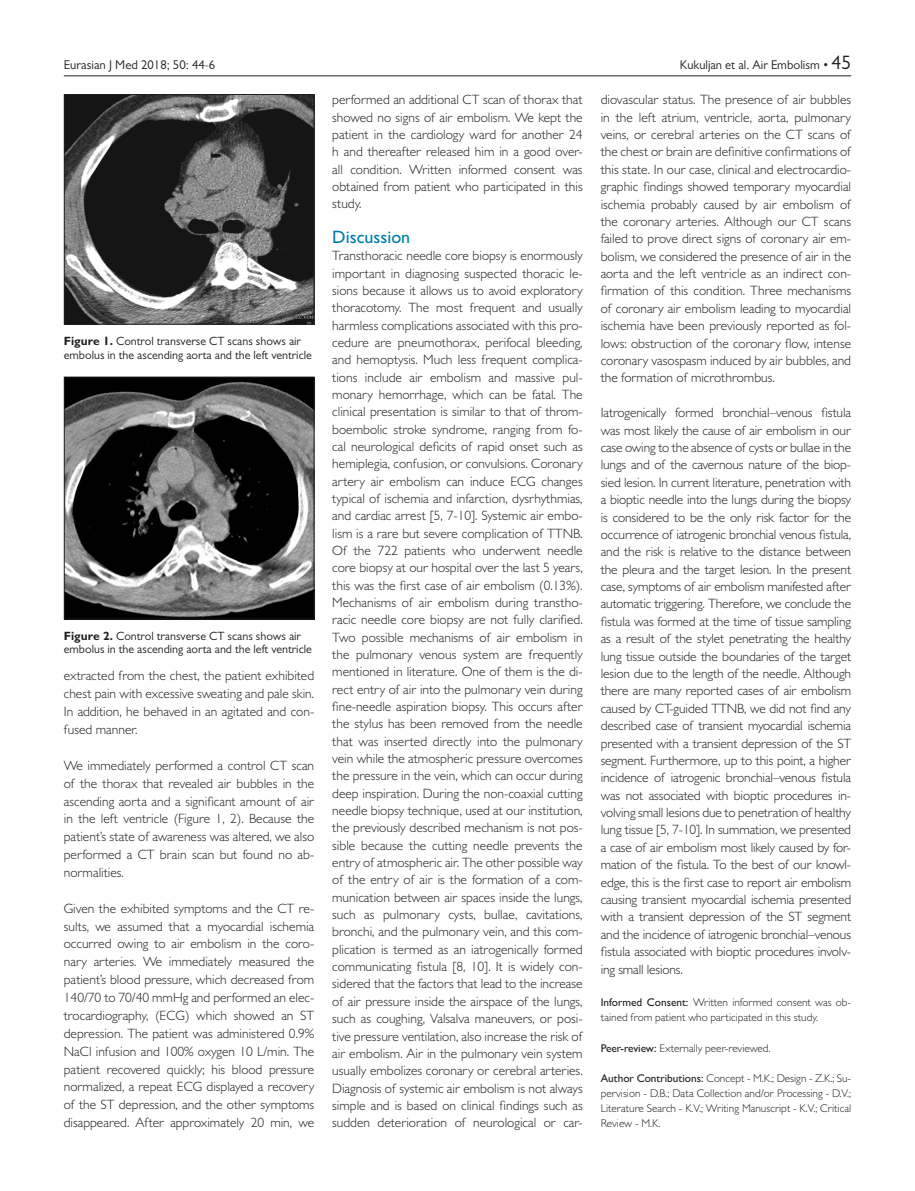
<style>
.page{position:relative;width:915px;height:1191px;background:#fff}
.page>*{position:absolute;margin:0;border:0;box-sizing:border-box;transform-origin:0 0}
.t1{font:500 18px "Gill Sans MT Pro";color:#007dad}
.t2{font:300 13.5px/17.4px "Gill Sans MT Pro";color:#231f20;text-align:justify}
.t3{font:12.75px "Gill Sans MT Pro";color:#231f20}
.t4{font:12px/13.5px "Gill Sans MT Pro";color:#231f20}
.t5{font:300 11.25px/15.1px "Gill Sans MT Pro";color:#231f20}
.s1{font-size:19.5px}
.s2{font-weight:700}
.s3{font-weight:500}
</style>
<div class="page">
<hr style="left:64px;top:76px;width:786px;height:1px;background:#231f20">
<img style="left:66px;top:96px;width:246px;height:226px">
<div style="left:64px;top:94px;width:250px;height:230px;border:1px solid #231f20"></div>
<img style="left:66px;top:379px;width:246px;height:238px">
<div style="left:64px;top:377px;width:250px;height:242px;border:1px solid #231f20"></div>
<p class="t3" style="left:64px;top:58px;width:153px">Eurasian J Med 2018; 50: 44-6</p>
<p class="t3" style="left:679px;top:58px;width:173px">Kukuljan et al. Air Embolism • <span class="s1">45</span></p>
<p class="t4" style="left:64px;top:334px;width:249px"><span class="s2">Figure 1.</span> Control transverse CT scans shows air embolus in the ascending aorta and the left ventricle</p>
<p class="t4" style="left:64px;top:629px;width:249px"><span class="s2">Figure 2.</span> Control transverse CT scans shows air embolus in the ascending aorta and the left ventricle</p>
<p class="t2" style="left:64px;top:666px;width:252px;line-height:17.9px">extracted from the chest, the patient exhibited chest pain with excessive sweating and pale skin.<br>In addition, he behaved in an agitated and con&shy;fused manner.</p>
<p class="t2" style="left:64px;top:756px;width:252px;line-height:17.9px">We immediately performed a control CT scan of the thorax that revealed air bubbles in the ascending aorta and a significant amount of air in the left ventricle (Figure 1, 2). Because the patient’s state of awareness was altered, we also performed a CT brain scan but found no ab&shy;normalities.</p>
<p class="t2" style="left:64px;top:899px;width:252px;line-height:17.9px">Given the exhibited symptoms and the CT re&shy;sults, we assumed that a myocardial ischemia occurred owing to air embolism in the coro&shy;nary arteries. We immediately measured the patient’s blood pressure, which decreased from 140/70 to 70/40 mmHg and performed an elec&shy;trocardiography, (ECG) which showed an ST depression. The patient was administered 0.9% NaCl infusion and 100% oxygen 10 L/min. The patient recovered quickly; his blood pressure normalized, a repeat ECG displayed a recovery of the ST depression, and the other symptoms disappeared. After approximately 20 min, we</p>
<p class="t2" style="left:332px;top:91px;width:252px">performed an additional CT scan of thorax that showed no signs of air embolism. We kept the patient in the cardiology ward for another 24 h and thereafter released him in a good over&shy;all condition. Written informed consent was obtained from patient who participated in this study.</p>
<p class="t1" style="left:332px;top:226px;width:79px">Discussion</p>
<p class="t2" style="left:332px;top:247px;width:252px">Transthoracic needle core biopsy is enormously important in diagnosing suspected thoracic le&shy;sions because it allows us to avoid exploratory thoracotomy. The most frequent and usually harmless complications associated with this pro&shy;cedure are pneumothorax, perifocal bleeding, and hemoptysis. Much less frequent complica&shy;tions include air embolism and massive pul&shy;monary hemorrhage, which can be fatal. The clinical presentation is similar to that of throm&shy;boembolic stroke syndrome, ranging from fo&shy;cal neurological deficits of rapid onset such as hemiplegia, confusion, or convulsions. Coronary artery air embolism can induce ECG changes typical of ischemia and infarction, dysrhythmias, and cardiac arrest [5, 7-10]. Systemic air embo&shy;lism is a rare but severe complication of TTNB.<br>Of the 722 patients who underwent needle core biopsy at our hospital over the last 5 years, this was the first case of air embolism (0.13%).<br>Mechanisms of air embolism during transtho&shy;racic needle core biopsy are not fully clarified.<br>Two possible mechanisms of air embolism in the pulmonary venous system are frequently mentioned in literature. One of them is the di&shy;rect entry of air into the pulmonary vein during fine-needle aspiration biopsy. This occurs after the stylus has been removed from the needle that was inserted directly into the pulmonary vein while the atmospheric pressure overcomes the pressure in the vein, which can occur during deep inspiration. During the non-coaxial cutting needle biopsy technique, used at our institution, the previously described mechanism is not pos&shy;sible because the cutting needle prevents the entry of atmospheric air. The other possible way of the entry of air is the formation of a com&shy;munication between air spaces inside the lungs, such as pulmonary cysts, bullae, cavitations, bronchi, and the pulmonary vein, and this com&shy;plication is termed as an iatrogenically formed communicating fistula [8, 10]. It is widely con&shy;sidered that the factors that lead to the increase of air pressure inside the airspace of the lungs, such as coughing, Valsalva maneuvers, or posi&shy;tive pressure ventilation, also increase the risk of air embolism. Air in the pulmonary vein system usually embolizes coronary or cerebral arteries.<br>Diagnosis of systemic air embolism is not always simple and is based on clinical findings such as sudden deterioration of neurological or car-</p>
<p class="t2" style="left:600px;top:91px;width:252px">diovascular status. The presence of air bubbles in the left atrium, ventricle, aorta, pulmonary veins, or cerebral arteries on the CT scans of the chest or brain are definitive confirmations of this state. In our case, clinical and electrocardio&shy;graphic findings showed temporary myocardial ischemia probably caused by air embolism of the coronary arteries. Although our CT scans failed to prove direct signs of coronary air em&shy;bolism, we considered the presence of air in the aorta and the left ventricle as an indirect con&shy;firmation of this condition. Three mechanisms of coronary air embolism leading to myocardial ischemia have been previously reported as fol&shy;lows: obstruction of the coronary flow, intense coronary vasospasm induced by air bubbles, and the formation of microthrombus.</p>
<p class="t2" style="left:600px;top:404px;width:252px">Iatrogenically formed bronchial–venous fistula was most likely the cause of air embolism in our case owing to the absence of cysts or bullae in the lungs and of the cavernous nature of the biop&shy;sied lesion. In current literature, penetration with a bioptic needle into the lungs during the biopsy is considered to be the only risk factor for the occurrence of iatrogenic bronchial venous fistula, and the risk is relative to the distance between the pleura and the target lesion. In the present case, symptoms of air embolism manifested after automatic triggering. Therefore, we conclude the fistula was formed at the time of tissue sampling as a result of the stylet penetrating the healthy lung tissue outside the boundaries of the target lesion due to the length of the needle. Although there are many reported cases of air embolism caused by CT-guided TTNB, we did not find any described case of transient myocardial ischemia presented with a transient depression of the ST segment. Furthermore, up to this point, a higher incidence of iatrogenic bronchial–venous fistula was not associated with bioptic procedures in&shy;volving small lesions due to penetration of healthy lung tissue [5, 7-10]. In summation, we presented a case of air embolism most likely caused by for&shy;mation of the fistula. To the best of our knowl&shy;edge, this is the first case to report air embolism causing transient myocardial ischemia presented with a transient depression of the ST segment and the incidence of iatrogenic bronchial–venous fistula associated with bioptic procedures involv&shy;ing small lesions.</p>
<p class="t5" style="left:600px;top:994px;width:252px"><span class="s3">Informed Consent:</span> Written informed consent was ob&shy;tained from patient who participated in this study.</p>
<p class="t5" style="left:600px;top:1040px;width:171px"><span class="s3">Peer-review:</span> Externally peer-reviewed.</p>
<p class="t5" style="left:600px;top:1070px;width:252px;text-align:justify"><span class="s3">Author Contributions:</span> Concept - M.K.; Design - Z.K.; Su&shy;pervision - D.B.; Data Collection and/or Processing - D.V.; Literature Search - K.V.; Writing Manuscript - K.V.; Critical Review - M.K.</p>
</div>
